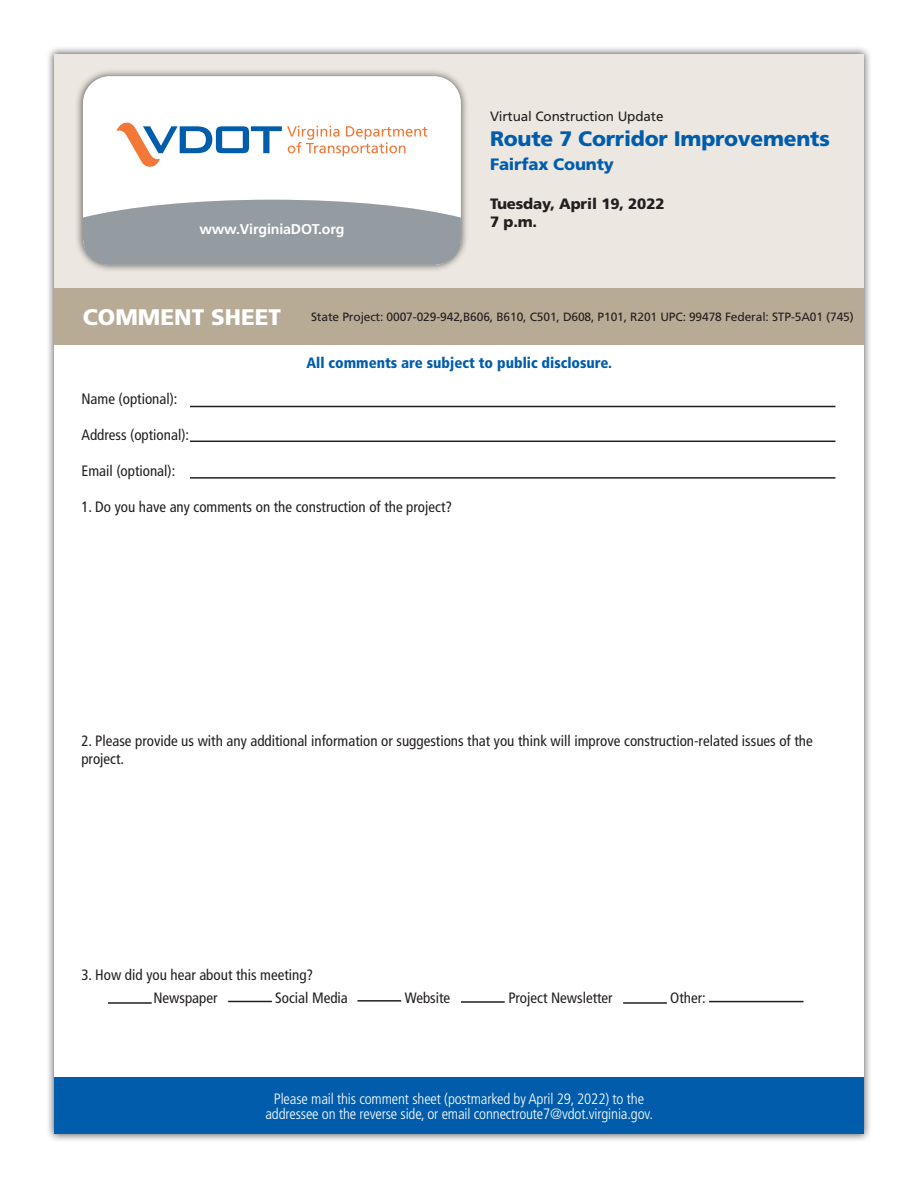
<style>
.page{position:relative;width:918px;height:1188px;background:#fff}
.page>*{position:absolute;margin:0;border:0;box-sizing:border-box;transform-origin:0 0}
.t1{font:900 22.5px "Frutiger LT Std";color:#fff}
.t2{font:900 21px "Frutiger LT Std";letter-spacing:-.01em;color:#015dab}
.t3{font:900 16.5px "Frutiger LT Std";letter-spacing:-.01em;color:#015dab}
.t4{font:condensed 15px/18px "Frutiger LT Std";color:#231f20}
.t5{font:300 condensed 15px/15px "Frutiger LT Std";letter-spacing:-.01em;color:#fff;text-align:center}
.t6{font:900 condensed 15px "Frutiger LT Std";color:#015dab}
.t7{font:900 15px/18px "Frutiger LT Std";letter-spacing:-.01em;color:#231f20}
.t8{font:700 14.25px "Frutiger LT Std";letter-spacing:-.01em;color:#fff}
.t9{font:13.5px "Frutiger LT Std";letter-spacing:-.01em;color:#231f20}
.t10{font:12px "Frutiger LT Std";letter-spacing:-.01em;color:#231f20}
</style>
<div class="page">
<div style="left:46px;top:46px;width:826px;height:1096px;background:#231f20;opacity:.75"></div>
<div style="left:54px;top:54px;width:810px;height:1080px;background:#fff"></div>
<div style="left:54px;top:54px;width:810px;height:234px;background:#ece8e1"></div>
<div style="left:54px;top:288px;width:810px;height:57px;background:#b8ab95"></div>
<div style="left:54px;top:1077px;width:810px;height:57px;background:#015dab"></div>
<hr style="left:461px;top:1001px;width:44px;height:2px;background:#231f20">
<hr style="left:709px;top:1001px;width:95px;height:1px;background:#231f20">
<hr style="left:190px;top:406px;width:645px;height:1px;background:#231f20">
<hr style="left:190px;top:441px;width:645px;height:1px;background:#231f20">
<hr style="left:190px;top:477px;width:645px;height:2px;background:#231f20">
<hr style="left:108px;top:1002px;width:44px;height:2px;background:#231f20">
<hr style="left:228px;top:1001px;width:44px;height:1px;background:#231f20">
<hr style="left:357px;top:1000px;width:44px;height:2px;background:#231f20">
<div style="left:75px;top:68px;width:394px;height:205px;background:#231f20;opacity:.75"></div>
<div style="left:83px;top:76px;width:378px;height:189px;background:#fff;border-radius:27px"></div>
<svg style="left:116px;top:122px;width:311px;height:45px"></svg>
<svg style="left:83px;top:200px;width:378px;height:65px;background:#9ea4a8"></svg>
<hr style="left:623px;top:1002px;width:44px;height:2px;background:#231f20">
<p class="t8" style="left:199px;top:221px;width:147px">www.VirginiaDOT.org</p>
<p class="t9" style="left:490px;top:108px;width:175px">Virtual Construction Update</p>
<p class="t2" style="left:490px;top:126px;width:341px">Route 7 Corridor Improvements</p>
<p class="t3" style="left:490px;top:154px;width:125px">Fairfax County</p>
<p class="t7" style="left:490px;top:195px;width:176px">Tuesday, April 19, 2022<br>7 p.m.</p>
<p class="t1" style="left:83px;top:304px;width:200px">COMMENT SHEET</p>
<p class="t10" style="left:311px;top:310px;width:544px">State Project: 0007-029-942,B606, B610, C501, D608, P101, R201 UPC: 99478 Federal: STP-5A01 (745)</p>
<p class="t6" style="left:306px;top:354px;width:307px">All comments are subject to public disclosure.</p>
<p class="t4" style="left:81px;top:390px;width:98px">Name (optional):</p>
<p class="t4" style="left:81px;top:426px;width:109px">Address (optional):</p>
<p class="t4" style="left:81px;top:462px;width:95px">Email (optional):</p>
<p class="t4" style="left:81px;top:498px;width:372px">1. Do you have any comments on the construction of the project?</p>
<p class="t4" style="left:81px;top:732px;width:733px">2. Please provide us with any additional information or suggestions that you think will improve construction-related issues of the project.</p>
<p class="t4" style="left:81px;top:966px;width:233px">3. How did you hear about this meeting?</p>
<p class="t4" style="left:153px;top:989px;width:66px">Newspaper</p>
<p class="t4" style="left:275px;top:989px;width:74px">Social Media</p>
<p class="t4" style="left:405px;top:989px;width:47px">Website</p>
<p class="t4" style="left:508px;top:989px;width:106px">Project Newsletter</p>
<p class="t4" style="left:670px;top:989px;width:37px">Other:</p>
<p class="t5" style="left:265px;top:1092px;width:389px">Please mail this comment sheet (postmarked by April 29, 2022) to the addressee on the reverse side, or email connectroute7@vdot.virginia.gov.</p>
</div>
